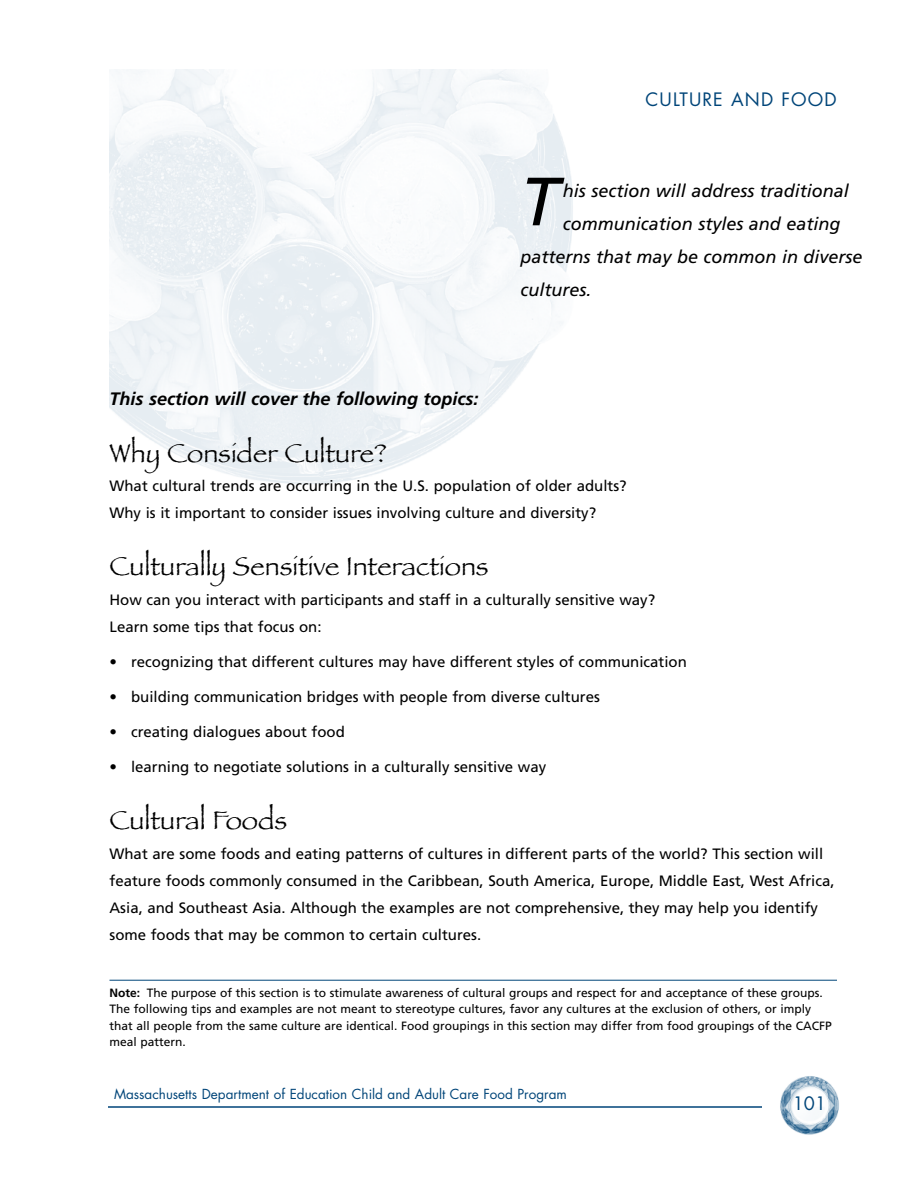
<style>
.page{position:relative;width:918px;height:1188px;background:#fff}
.page>*{position:absolute;margin:0;border:0;box-sizing:border-box;transform-origin:0 0}
.t1{font:italic 68.1px "Frutiger LT Std";color:#000}
.t2{font:27px "Papyrus";color:#000}
.t3{font:italic 18px "Frutiger LT Std";color:#000}
.t4{font:italic 700 18px "Frutiger LT Std";color:#000}
.t5{font:18px "Futura";letter-spacing:.06em;color:#004579}
.t6{font:15px/27px "Frutiger LT Std";color:#000}
.t7{font:13.5px "Futura";color:#004579}
.t8{font:12px/16.5px "Frutiger LT Std";color:#000}
.s1{font-weight:700}
</style>
<div class="page">
<img style="left:780px;top:1076px;width:59px;height:59px">
<hr style="left:108px;top:1106px;width:654px;height:2px;background:#004579">
<img style="left:110px;top:69px;width:463px;height:415px">
<hr style="left:110px;top:980px;width:727px;height:1px;background:#004579">
<p class="t5" style="left:646px;top:92px;width:193px">CULTURE AND FOOD</p>
<h1 class="t1" style="left:520px;top:174px;width:39px">T</h1>
<p class="t3" style="left:563px;top:183px;width:288px">his section will address traditional</p>
<p class="t3" style="left:563px;top:216px;width:279px">communication styles and eating</p>
<p class="t3" style="left:520px;top:249px;width:344px">patterns that may be common in diverse</p>
<p class="t3" style="left:520px;top:282px;width:73px">cultures.</p>
<p class="t4" style="left:110px;top:392px;width:371px">This section will cover the following topics:</p>
<h2 class="t2" style="left:110px;top:437px;width:279px">Why Consider Culture?</h2>
<p class="t6" style="left:110px;top:474px;width:519px">What cultural trends are occurring in the U.S. population of older adults?<br>Why is it important to consider issues involving culture and diversity?</p>
<h2 class="t2" style="left:110px;top:550px;width:381px">Culturally Sensitive Interactions</h2>
<p class="t6" style="left:110px;top:587px;width:547px">How can you interact with participants and staff in a culturally sensitive way?<br>Learn some tips that focus on:</p>
<p class="t6" style="left:110px;top:649px;width:579px">• recognizing that different cultures may have different styles of communication</p>
<p class="t6" style="left:110px;top:684px;width:492px">• building communication bridges with people from diverse cultures</p>
<p class="t6" style="left:110px;top:720px;width:237px">• creating dialogues about food</p>
<p class="t6" style="left:110px;top:755px;width:438px">• learning to negotiate solutions in a culturally sensitive way</p>
<h2 class="t2" style="left:110px;top:804px;width:179px">Cultural Foods</h2>
<p class="t6" style="left:110px;top:841px;width:727px">What are some foods and eating patterns of cultures in different parts of the world? This section will feature foods commonly consumed in the Caribbean, South America, Europe, Middle East, West Africa, Asia, and Southeast Asia. Although the examples are not comprehensive, they may help you identify some foods that may be common to certain cultures.</p>
<p class="t8" style="left:110px;top:985px;width:724px"><span class="s1">Note:</span> The purpose of this section is to stimulate awareness of cultural groups and respect for and acceptance of these groups.<br>The following tips and examples are not meant to stereotype cultures, favor any cultures at the exclusion of others, or imply that all people from the same culture are identical. Food groupings in this section may differ from food groupings of the CACFP meal pattern.</p>
<p class="t7" style="left:114px;top:1088px;width:454px">Massachusetts Department of Education Child and Adult Care Food Program</p>
<p class="t5" style="left:793px;top:1095px;width:35px">101</p>
</div>
